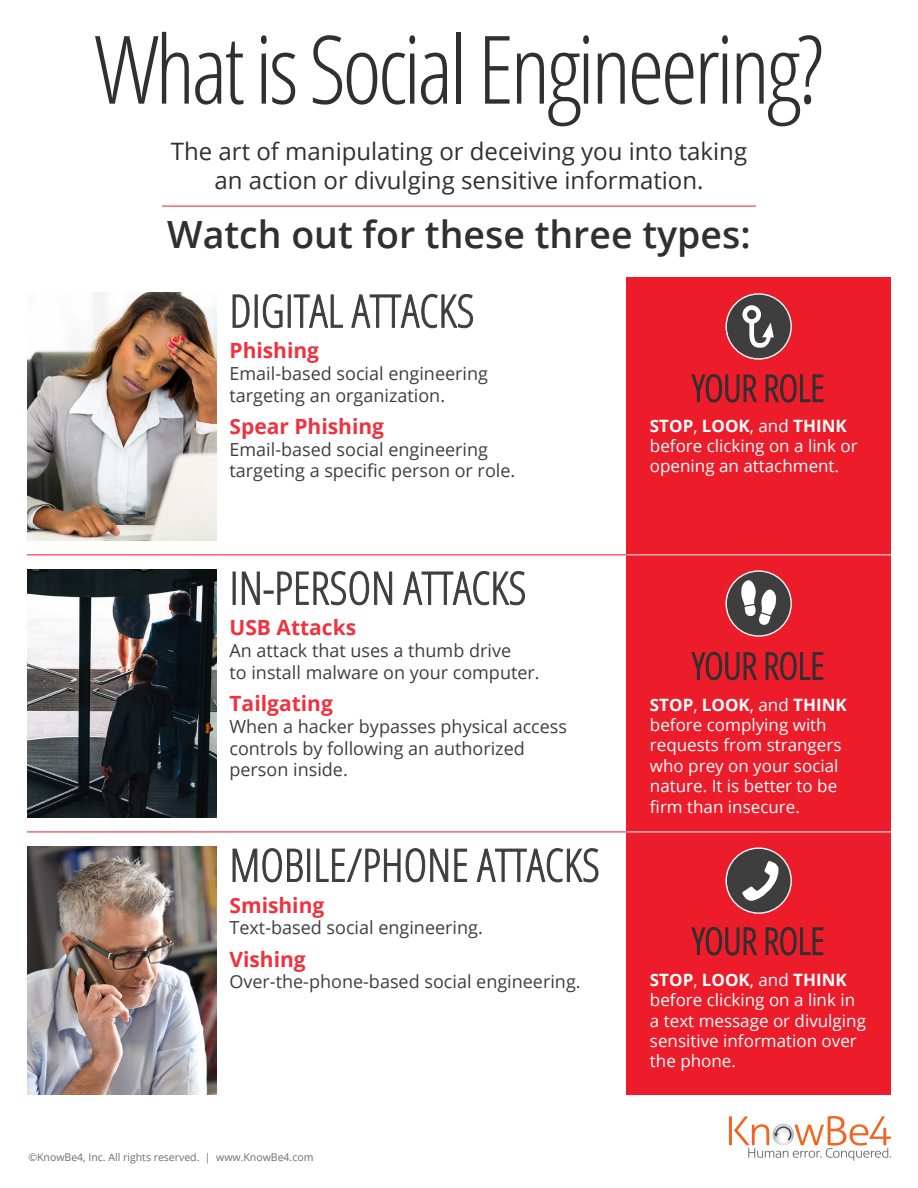
<style>
.page{position:relative;width:918px;height:1188px;background:#fff}
.page>*{position:absolute;margin:0;border:0;box-sizing:border-box;transform-origin:0 0}
.t1{font:300 condensed 94.5px "Open Sans";letter-spacing:-.04em;color:#312f30}
.t2{font:600 37.5px "Open Sans";color:#312f30}
.t3{font:24px/28.8px "Open Sans";color:#312f30;text-align:center}
.t4{font:700 21px "Open Sans";color:#ef323f}
.t5{font:18px/21.6px "Open Sans";color:#3e3e3f}
.t6{font:16.95px/20.4px "Open Sans";color:#fff}
.Subhead{font:10.5px "Open Sans";color:#6c6d70}
.s1{font-weight:700}
</style>
<div class="page">
<img style="left:27px;top:293px;width:189px;height:247px">
<img style="left:27px;top:570px;width:189px;height:247px">
<img style="left:27px;top:847px;width:189px;height:247px">
<div style="left:626px;top:277px;width:265px;height:817px;background:#ed1c2a"></div>
<hr style="left:27px;top:554px;width:599px;height:1px;background:#ed1c2a">
<hr style="left:162px;top:206px;width:594px;height:1px;background:#ed1c2a">
<hr style="left:27px;top:832px;width:599px;height:1px;background:#ed1c2a">
<hr style="left:626px;top:554px;width:265px;height:1px;background:#fff">
<hr style="left:626px;top:832px;width:265px;height:1px;background:#fff">
<div style="left:726px;top:848px;width:65px;height:65px;background:#3e3e3f;border-radius:50%"></div>
<div style="left:726px;top:847px;width:66px;height:67px;border:1px solid #fff;border-radius:50%"></div>
<svg style="left:742px;top:861px;width:37px;height:40px"></svg>
<div style="left:726px;top:571px;width:65px;height:65px;background:#3e3e3f;border-radius:50%"></div>
<div style="left:726px;top:570px;width:66px;height:67px;border:1px solid #fff;border-radius:50%"></div>
<svg style="left:741px;top:580px;width:35px;height:45px"></svg>
<svg style="left:729px;top:1116px;width:162px;height:45px"></svg>
<div style="left:726px;top:294px;width:65px;height:65px;background:#3e3e3f;border-radius:50%"></div>
<div style="left:726px;top:293px;width:66px;height:67px;border:1px solid #fff;border-radius:50%"></div>
<svg style="left:742px;top:305px;width:32px;height:43px"></svg>
<svg style="left:232px;top:293px;width:241px;height:36px"></svg>
<svg style="left:232px;top:571px;width:293px;height:35px"></svg>
<svg style="left:232px;top:848px;width:367px;height:35px"></svg>
<svg style="left:691px;top:374px;width:133px;height:29px"></svg>
<svg style="left:691px;top:651px;width:133px;height:30px"></svg>
<svg style="left:691px;top:927px;width:133px;height:29px"></svg>
<p class="t1" style="left:95px;top:5px;width:730px">What is Social Engineering?</p>
<p class="t3" style="left:171px;top:136px;width:578px">The art of manipulating or deceiving you into taking an action or divulging sensitive information.</p>
<p class="t2" style="left:167px;top:208px;width:585px">Watch out for these three types:</p>
<p class="t4" style="left:230px;top:336px;width:91px">Phishing</p>
<p class="t5" style="left:230px;top:362px;width:260px">Email-based social engineering targeting an organization.</p>
<p class="t4" style="left:230px;top:412px;width:156px">Spear Phishing</p>
<p class="t5" style="left:230px;top:438px;width:287px">Email-based social engineering targeting a specific person or role.</p>
<p class="t4" style="left:230px;top:613px;width:128px">USB Attacks</p>
<p class="t5" style="left:230px;top:639px;width:312px">An attack that uses a thumb drive<br>to install malware on your computer.</p>
<p class="t4" style="left:230px;top:689px;width:105px">Tailgating</p>
<p class="t5" style="left:230px;top:715px;width:339px">When a hacker bypasses physical access controls by following an authorized person inside.</p>
<p class="t4" style="left:230px;top:890px;width:96px">Smishing</p>
<p class="t5" style="left:230px;top:916px;width:255px">Text-based social engineering.</p>
<p class="t4" style="left:230px;top:944px;width:78px">Vishing</p>
<p class="t5" style="left:230px;top:971px;width:353px">Over-the-phone-based social engineering.</p>
<p class="Subhead" style="left:28px;top:1150px;width:287px">©KnowBe4, Inc. All rights reserved. | www.KnowBe4.com</p>
<p class="t6" style="left:650px;top:415px;width:209px"><span class="s1">STOP</span>, <span class="s1">LOOK</span>, and <span class="s1">THINK </span>before clicking on a link or opening an attachment.</p>
<p class="t6" style="left:650px;top:694px;width:198px"><span class="s1">STOP</span>, <span class="s1">LOOK</span>, and <span class="s1">THINK </span>before complying with requests from strangers who prey on your social nature. It is better to be firm than insecure.</p>
<p class="t6" style="left:650px;top:969px;width:218px"><span class="s1">STOP</span>, <span class="s1">LOOK</span>, and <span class="s1">THINK </span>before clicking on a link in a text message or divulging sensitive information over the phone.</p>
</div>
